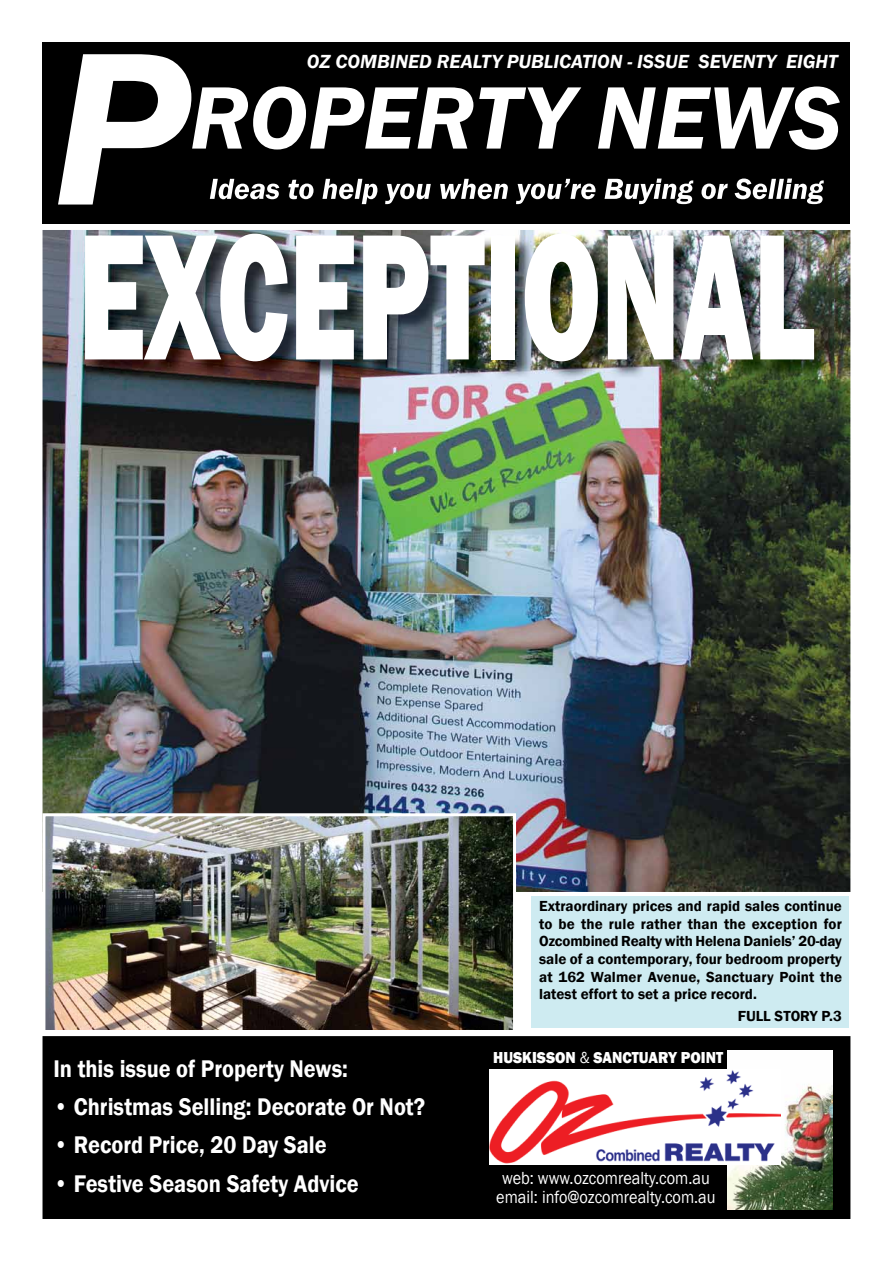
<style>
.page{position:relative;width:893px;height:1263px;background:#fff}
.page>*{position:absolute;margin:0;border:0;box-sizing:border-box;transform-origin:0 0}
.t1{font:800 185.85px "Franklin Gothic";color:#fff;scale:.62 1}
.t2{font:600 24.75px "Franklin Gothic";color:#fff;scale:.9 1}
.t3{font:italic 600 19.5px "Franklin Gothic";color:#fff}
.t4{font:18px/19.5px "Franklin Gothic";color:#fff;text-align:center;scale:.9 1}
.t5{font:800 16.35px "Franklin Gothic";color:#fff;scale:.92 1}
.t6{font:600 15px/17.7px "Franklin Gothic";color:#000;text-align:justify}
.s1{font-weight:400}
</style>
<div class="page">
<img style="left:43px;top:230px;width:807px;height:662px">
<div style="left:42px;top:43px;width:808px;height:181px;background:#000"></div>
<svg style="left:58px;top:54px;width:782px;height:151px"></svg>
<div style="left:43px;top:1037px;width:807px;height:181px;background:#000"></div>
<div style="left:43px;top:1036px;width:807px;height:183px;border:2px solid #000"></div>
<img style="left:87px;top:235px;width:746px;height:144px">
<img style="left:46px;top:817px;width:466px;height:212px">
<div style="left:42px;top:813px;width:474px;height:220px;border:3px solid #fff"></div>
<div style="left:531px;top:896px;width:318px;height:132px;background:#ceebf1"></div>
<img style="left:727px;top:1051px;width:105px;height:158px">
<img style="left:489px;top:1069px;width:291px;height:96px">
<h3 class="t3" style="left:307px;top:49px;width:532px">OZ COMBINED REALTY PUBLICATION - ISSUE SEVENTY EIGHT</h3>
<h1 class="t1" style="left:78px;top:177px;width:1191px">EXCEPTIONAL</h1>
<h2 class="t2" style="left:53px;top:1053px;width:329px">In this issue of Property News:</h2>
<h2 class="t2" style="left:53px;top:1091px;width:415px">• Christmas Selling: Decorate Or Not?</h2>
<h2 class="t2" style="left:53px;top:1130px;width:305px">• Record Price, 20 Day Sale</h2>
<h2 class="t2" style="left:53px;top:1168px;width:341px">• Festive Season Safety Advice</h2>
<p class="t6" style="left:539px;top:897px;width:304px">Extraordinary prices and rapid sales continue to be the rule rather than the exception for Ozcombined Realty with Helena Daniels’ 20-day sale of a contemporary, four bedroom property at 162 Walmer Avenue, Sanctuary Point the latest effort to set a price record.</p>
<p class="t6" style="left:738px;top:1008px;width:106px">FULL STORY P.3</p>
<p class="t5" style="left:493px;top:1047px;width:252px">HUSKISSON <span class="s1">&amp;</span> SANCTUARY POINT</p>
<p class="t4" style="left:496px;top:1168px;width:245px">web: www.ozcomrealty.com.au email: info@ozcomrealty.com.au</p>
</div>
